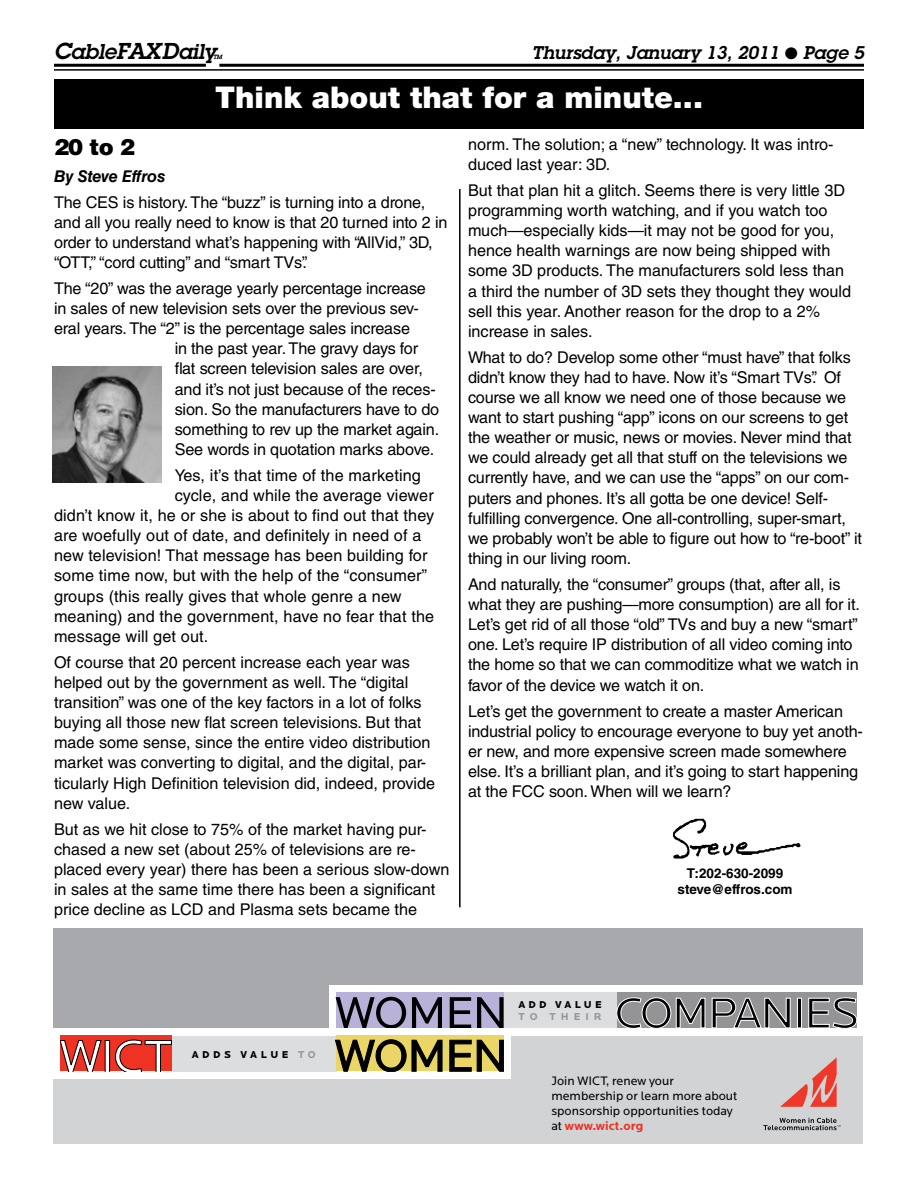
<style>
.page{position:relative;width:918px;height:1188px;background:#fff}
.page>*{position:absolute;margin:0;border:0;box-sizing:border-box;transform-origin:0 0}
.t1{font:900 30px "Helvetica Neue LT Std";color:#fff}
.t2{font:900 22.5px "Helvetica LT Std";color:#000}
.t3{font:italic 600 21px "Lubalin Graph Std";letter-spacing:-.01em;color:#000}
.t4{font:italic 600 18px "Lubalin Graph Std";color:#000}
.t5{font:16.2px/20.1px "Helvetica LT Std";letter-spacing:-.01em;color:#000}
.t6{font:16.2px "Helvetica LT Std";letter-spacing:.01em;color:#000}
.t7{font:italic 700 16.2px "Helvetica LT Std";letter-spacing:-.01em;color:#000}
.t8{font:700 13.5px/16.2px "Helvetica LT Std";color:#000;text-align:center}
.t9{font:12.75px/15px "Locator";color:#000}
.t10{font:900 10.35px "Locator";letter-spacing:.35em;color:#000}
.t11{font:900 10.35px "Locator";letter-spacing:.32em;color:#000}
.t12{font:700 10.35px "Locator";letter-spacing:.48em;color:#939598}
.t13{font:italic 600 6px "Lubalin Graph Std";color:#000}
.s1{font-size:22.5px}
.s2{font-weight:700;color:#939598}
.s3{font-weight:700;color:#ee3224}
</style>
<div class="page">
<hr style="left:219px;top:64px;width:645px;height:3px;background:#000">
<hr style="left:54px;top:64px;width:152px;height:3px;background:#000">
<hr style="left:54px;top:69px;width:810px;height:2px;background:#000">
<div style="left:54px;top:79px;width:810px;height:50px;background:#000"></div>
<img style="left:673px;top:819px;width:127px;height:39px">
<hr style="left:459px;top:189px;width:2px;height:718px;background:#000">
<div style="left:53px;top:929px;width:810px;height:215px;background:#d1d3d4"></div>
<div style="left:53px;top:928px;width:810px;height:107px;background:#a7a9ac"></div>
<svg style="left:780px;top:1057px;width:57px;height:50px"></svg>
<svg style="left:763px;top:1118px;width:78px;height:12px"></svg>
<div style="left:329px;top:985px;width:534px;height:50px;background:#fff"></div>
<div style="left:502px;top:992px;width:121px;height:36px;background:#dcddde"></div>
<div style="left:617px;top:992px;width:239px;height:36px;background:#949497"></div>
<svg style="left:617px;top:997px;width:239px;height:31px"></svg>
<div style="left:336px;top:992px;width:167px;height:36px;background:#b9b2d8"></div>
<svg style="left:336px;top:997px;width:167px;height:31px"></svg>
<div style="left:53px;top:1028px;width:458px;height:51px;background:#fff"></div>
<div style="left:171px;top:1036px;width:166px;height:35px;background:#dcddde"></div>
<div style="left:61px;top:1036px;width:111px;height:35px;background:#ee3224"></div>
<svg style="left:61px;top:1040px;width:111px;height:31px"></svg>
<div style="left:336px;top:1036px;width:167px;height:35px;background:#e9d666"></div>
<svg style="left:336px;top:1039px;width:167px;height:32px"></svg>
<img style="left:52px;top:367px;width:109px;height:116px">
<p class="t3" style="left:54px;top:38px;width:164px"><span class="s1">C</span>able<span class="s1">FAXD</span>aily</p>
<p class="t13" style="left:213px;top:53px;width:11px">TM</p>
<p class="t4" style="left:532px;top:41px;width:334px">Thursday, January 13, 2011 ● Page 5</p>
<h1 class="t1" style="left:215px;top:80px;width:489px">Think about that for a minute...</h1>
<h2 class="t2" style="left:54px;top:133px;width:82px">20 to 2</h2>
<p class="t7" style="left:54px;top:166px;width:113px">By Steve Effros</p>
<p class="t5" style="left:54px;top:192px;width:395px">The CES is history. The “buzz” is turning into a drone, and all you really need to know is that 20 turned into 2 in order to understand what’s happening with “AllVid,” 3D, “OTT,” “cord cutting” and “smart TVs”.</p>
<p class="t5" style="left:54px;top:278px;width:373px">The “20” was the average yearly percentage increase</p>
<p class="t5" style="left:54px;top:298px;width:366px">in sales of new television sets over the previous sev-</p>
<p class="t5" style="left:54px;top:318px;width:358px">eral years. The “2” is the percentage sales increase</p>
<p class="t5" style="left:175px;top:339px;width:245px">in the past year. The gravy days for</p>
<p class="t5" style="left:175px;top:359px;width:250px">flat screen television sales are over,</p>
<p class="t5" style="left:175px;top:379px;width:263px">and it’s not just because of the reces-</p>
<p class="t5" style="left:175px;top:399px;width:266px">sion. So the manufacturers have to do</p>
<p class="t5" style="left:175px;top:419px;width:266px">something to rev up the market again.</p>
<p class="t5" style="left:175px;top:439px;width:261px">See words in quotation marks above.</p>
<p class="t6" style="left:175px;top:466px;width:248px">Yes, it’s that time of the marketing</p>
<p class="t6" style="left:175px;top:486px;width:261px">cycle, and while the average viewer</p>
<p class="t6" style="left:54px;top:506px;width:382px">didn’t know it, he or she is about to find out that they</p>
<p class="t6" style="left:54px;top:526px;width:369px">are woefully out of date, and definitely in need of a</p>
<p class="t6" style="left:54px;top:546px;width:375px">new television! That message has been building for</p>
<p class="t6" style="left:54px;top:566px;width:375px">some time now, but with the help of the “consumer”</p>
<p class="t6" style="left:54px;top:586px;width:349px">groups (this really gives that whole genre a new</p>
<p class="t6" style="left:54px;top:607px;width:382px">meaning) and the government, have no fear that the</p>
<p class="t6" style="left:54px;top:627px;width:156px">message will get out.</p>
<p class="t5" style="left:54px;top:652px;width:383px">Of course that 20 percent increase each year was helped out by the government as well. The “digital transition” was one of the key factors in a lot of folks buying all those new flat screen televisions. But that made some sense, since the entire video distribution market was converting to digital, and the digital, par&shy;ticularly High Definition television did, indeed, provide new value.</p>
<p class="t5" style="left:54px;top:819px;width:397px">But as we hit close to 75% of the market having pur&shy;chased a new set (about 25% of televisions are re&shy;placed every year) there has been a serious slow-down in sales at the same time there has been a significant price decline as LCD and Plasma sets became the</p>
<p class="t5" style="left:468px;top:134px;width:367px">norm. The solution; a “new” technology. It was intro&shy;duced last year: 3D.</p>
<p class="t5" style="left:468px;top:180px;width:385px">But that plan hit a glitch. Seems there is very little 3D programming worth watching, and if you watch too much—especially kids—it may not be good for you, hence health warnings are now being shipped with some 3D products. The manufacturers sold less than a third the number of 3D sets they thought they would sell this year. Another reason for the drop to a 2% increase in sales.</p>
<p class="t5" style="left:468px;top:347px;width:396px">What to do? Develop some other “must have” that folks didn’t know they had to have. Now it’s “Smart TVs”. Of course we all know we need one of those because we want to start pushing “app” icons on our screens to get the weather or music, news or movies. Never mind that we could already get all that stuff on the televisions we currently have, and we can use the “apps” on our com&shy;puters and phones. It’s all gotta be one device! Self&shy;fulfilling convergence. One all-controlling, super-smart, we probably won’t be able to figure out how to “re-boot” it thing in our living room.</p>
<p class="t5" style="left:468px;top:574px;width:393px">And naturally, the “consumer” groups (that, after all, is what they are pushing—more consumption) are all for it.<br>Let’s get rid of all those “old” TVs and buy a new “smart” one. Let’s require IP distribution of all video coming into the home so that we can commoditize what we watch in favor of the device we watch it on.</p>
<p class="t5" style="left:468px;top:701px;width:396px">Let’s get the government to create a master American industrial policy to encourage everyone to buy yet anoth&shy;er new, and more expensive screen made somewhere else. It’s a brilliant plan, and it’s going to start happening at the FCC soon. When will we learn?</p>
<p class="t8" style="left:678px;top:865px;width:117px">T:202-630-2099 steve@effros.com</p>
<p class="t10" style="left:192px;top:1048px;width:126px">ADDS VALUE <span class="s2">TO</span></p>
<p class="t11" style="left:518px;top:998px;width:85px">ADD VALUE</p>
<p class="t12" style="left:518px;top:1011px;width:85px">TO THEIR</p>
<p class="t9" style="left:551px;top:1074px;width:188px">Join WICT, renew your membership or learn more about sponsorship opportunities today at <span class="s3">www.wict.org</span></p>
</div>
